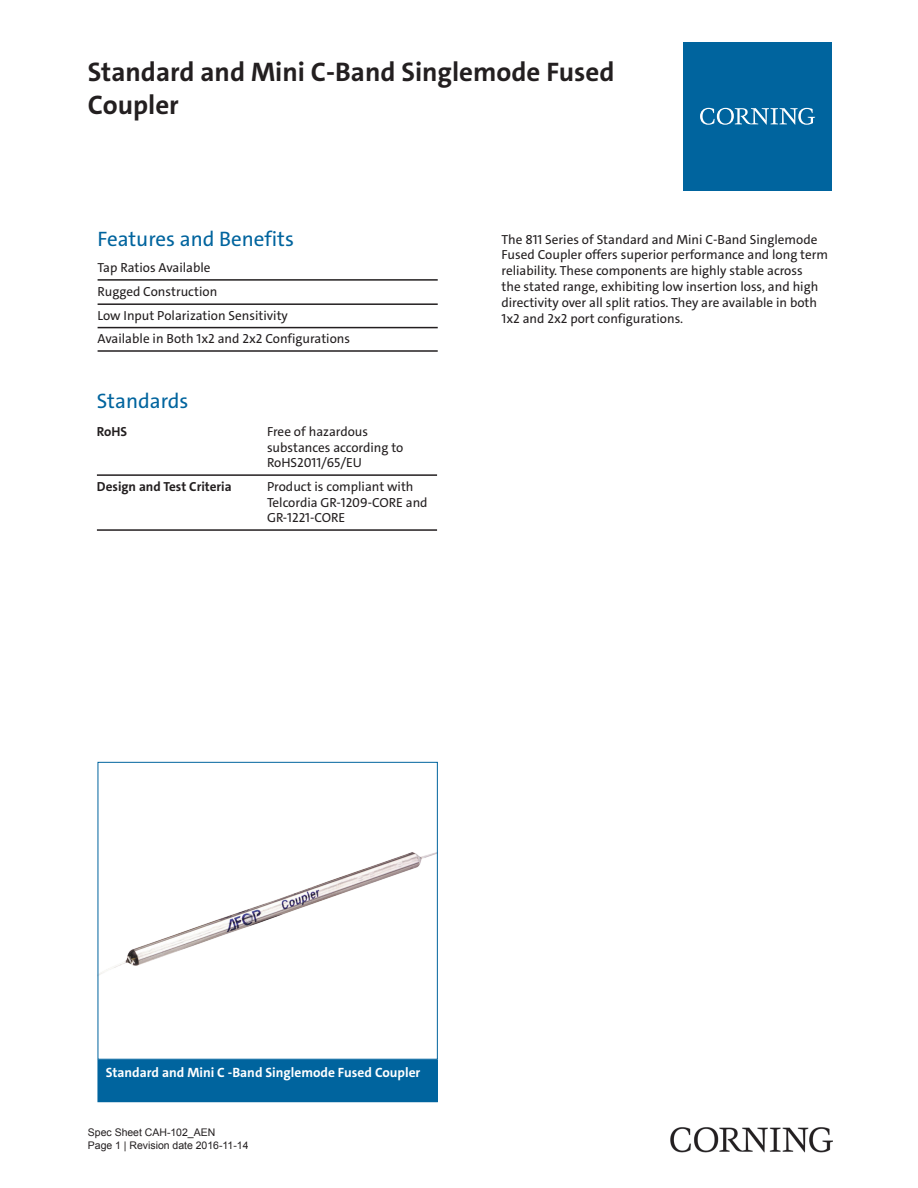
<style>
.page{position:relative;width:918px;height:1188px;background:#fff}
.page>*{position:absolute;margin:0;border:0;box-sizing:border-box;transform-origin:0 0}
.t1{font:700 27px/32.4px "The Sans C4 s";color:#231f20}
.Heading_Blue{font:21px "The Sans C4 s";color:#00649e}
._9_white_bold_leadin{font:700 13.5px "The Sans C4 s";color:#fff}
.t2{font:13.2px/15.9px "The Sans C4 s";color:#231f20}
.t3{font:700 13.2px "The Sans C4 s";color:#231f20}
.Standard_Footer{font:10.5px "Arial";color:#231f20}
</style>
<div class="page">
<div style="left:683px;top:42px;width:149px;height:149px;background:#00649e"></div>
<svg style="left:700px;top:108px;width:115px;height:17px"></svg>
<img style="left:670px;top:1127px;width:162px;height:25px">
<hr style="left:97px;top:474px;width:170px;height:2px;background:#231f20">
<hr style="left:97px;top:529px;width:170px;height:2px;background:#231f20">
<hr style="left:267px;top:474px;width:170px;height:2px;background:#231f20">
<hr style="left:267px;top:529px;width:170px;height:2px;background:#231f20">
<hr style="left:98px;top:279px;width:340px;height:2px;background:#231f20">
<hr style="left:98px;top:303px;width:340px;height:2px;background:#231f20">
<hr style="left:98px;top:327px;width:340px;height:1px;background:#231f20">
<hr style="left:98px;top:350px;width:340px;height:2px;background:#231f20">
<img style="left:100px;top:852px;width:336px;height:123px">
<div style="left:98px;top:762px;width:340px;height:298px;border:1px solid #00649e"></div>
<div style="left:98px;top:1060px;width:339px;height:42px;background:#00649e"></div>
<h1 class="t1" style="left:88px;top:56px;width:528px">Standard and Mini C-Band Singlemode Fused<br>Coupler</h1>
<p class="Heading_Blue" style="left:98px;top:226px;width:198px">Features and Benefits</p>
<p class="t2" style="left:98px;top:260px;width:115px">Tap Ratios Available</p>
<p class="t2" style="left:98px;top:283px;width:121px">Rugged Construction</p>
<p class="t2" style="left:98px;top:308px;width:192px">Low Input Polarization Sensitivity</p>
<p class="t2" style="left:98px;top:331px;width:254px">Available in Both 1x2 and 2x2 Configurations</p>
<h2 class="Heading_Blue" style="left:97px;top:388px;width:93px">Standards</h2>
<p class="t3" style="left:97px;top:423px;width:32px">RoHS</p>
<p class="t2" style="left:267px;top:423px;width:138px">Free of hazardous substances according to<br>RoHS2011/65/EU</p>
<p class="t3" style="left:97px;top:478px;width:136px">Design and Test Criteria</p>
<p class="t2" style="left:267px;top:478px;width:162px">Product is compliant with<br>Telcordia GR-1209-CORE and<br>GR-1221-CORE</p>
<p class="t2" style="left:502px;top:231px;width:328px">The 811 Series of Standard and Mini C-Band Singlemode Fused Coupler offers superior performance and long term reliability. These components are highly stable across<br>the stated range, exhibiting low insertion loss, and high directivity over all split ratios. They are available in both 1x2 and 2x2 port configurations.</p>
<p class="_9_white_bold_leadin" style="left:106px;top:1064px;width:316px">Standard and Mini C -Band Singlemode Fused Coupler</p>
<p class="Standard_Footer" style="left:88px;top:1125px;width:129px">Spec Sheet CAH-102_AEN</p>
<p class="Standard_Footer" style="left:88px;top:1138px;width:162px">Page 1 | Revision date 2016-11-14</p>
</div>
